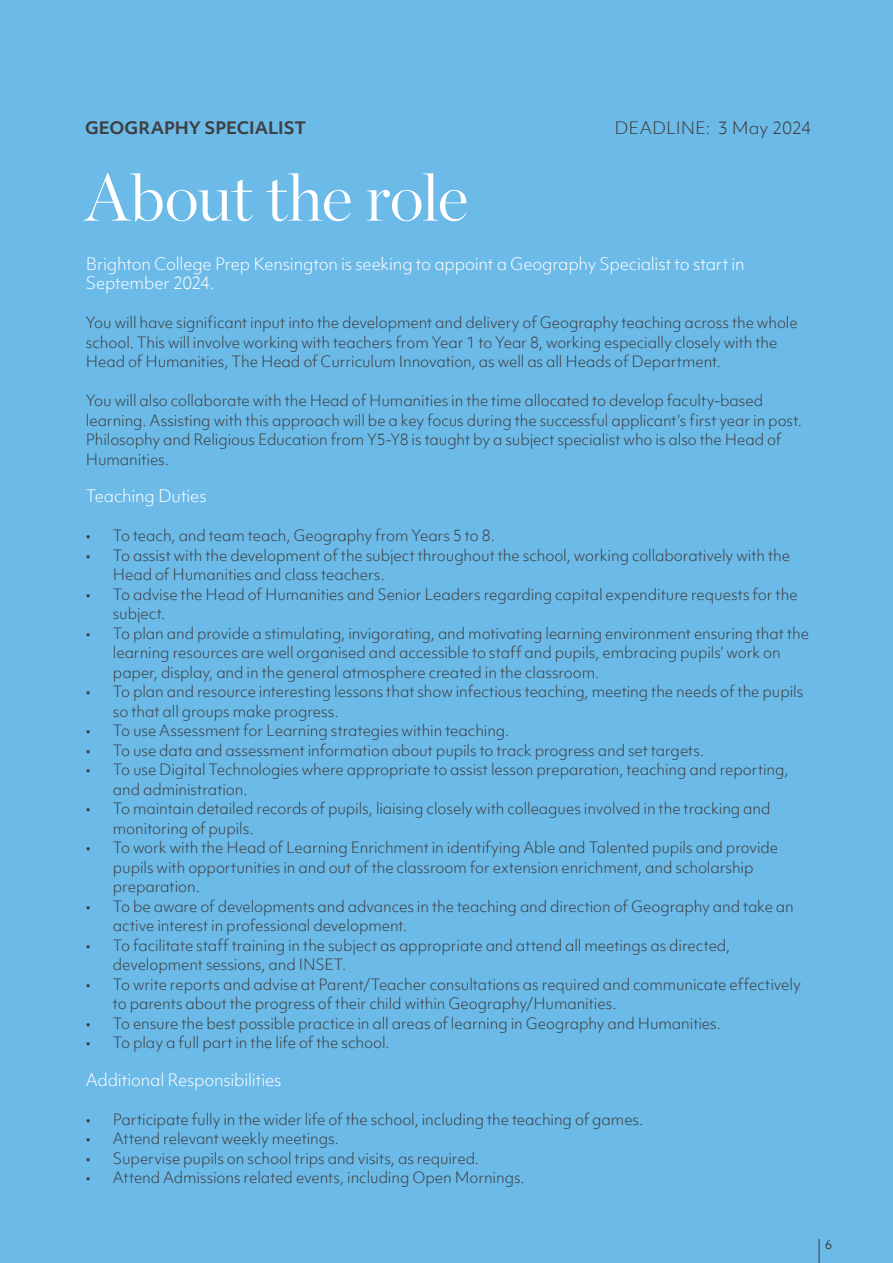
<style>
.page{position:relative;width:893px;height:1263px;background:#6bbae8}
.page>*{position:absolute;margin:0;border:0;box-sizing:border-box;transform-origin:0 0}
.t1{font:300 66px "Chronicle Display";letter-spacing:-.02em;color:#fff}
.t2{font:300 16.5px/19.5px "Objektiv Mk 1";letter-spacing:-.01em;color:#fff;scale:.96 1}
.t3{font:700 16.5px "Objektiv Mk 1";color:#3e3e3f}
.t4{font:300 16.5px "Objektiv Mk 1";letter-spacing:-.005em;color:#3e3e3f}
.t5{font:300 15px/19.5px "Objektiv Mk 1";letter-spacing:-.005em;color:#3e3e3f;scale:.96 1}
.t6{font:12px "Objektiv Mk 1";color:#3e3e3f}
</style>
<div class="page">
<svg style="left:819px;top:1239px;width:1px;height:24px"></svg>
<p class="t3" style="left:85px;top:117px;width:223px">GEOGRAPHY SPECIALIST</p>
<p class="t4" style="left:615px;top:117px;width:198px">DEADLINE: 3 May 2024</p>
<h1 class="t1" style="left:85px;top:147px;width:385px">About the role</h1>
<p class="t2" style="left:86px;top:253px;width:688px">Brighton College Prep Kensington is seeking to appoint a Geography Specialist to start in<br>September 2024.</p>
<p class="t5" style="left:86px;top:313px;width:743px">You will have significant input into the development and delivery of Geography teaching across the whole school. This will involve working with teachers from Year 1 to Year 8, working especially closely with the<br>Head of Humanities, The Head of Curriculum Innovation, as well as all Heads of Department.</p>
<p class="t5" style="left:86px;top:391px;width:747px">You will also collaborate with the Head of Humanities in the time allocated to develop faculty-based learning. Assisting with this approach will be a key focus during the successful applicant’s first year in post.<br>Philosophy and Religious Education from Y5-Y8 is taught by a subject specialist who is also the Head of Humanities.</p>
<p class="t2" style="left:86px;top:486px;width:127px">Teaching Duties</p>
<p class="t5" style="left:86px;top:526px;width:427px">• To teach, and team teach, Geography from Years 5 to 8.</p>
<p class="t5" style="left:113px;top:545px;width:707px;text-indent:-27px">• To assist with the development of the subject throughout the school, working collaboratively with the<br>Head of Humanities and class teachers.</p>
<p class="t5" style="left:113px;top:584px;width:715px;text-indent:-27px">• To advise the Head of Humanities and Senior Leaders regarding capital expenditure requests for the subject.</p>
<p class="t5" style="left:113px;top:623px;width:727px;text-indent:-27px">• To plan and provide a stimulating, invigorating, and motivating learning environment ensuring that the learning resources are well organised and accessible to staff and pupils, embracing pupils’ work on paper, display, and in the general atmosphere created in the classroom.</p>
<p class="t5" style="left:113px;top:682px;width:721px;text-indent:-27px">• To plan and resource interesting lessons that show infectious teaching, meeting the needs of the pupils so that all groups make progress.</p>
<p class="t5" style="left:86px;top:721px;width:443px">• To use Assessment for Learning strategies within teaching.</p>
<p class="t5" style="left:86px;top:740px;width:646px">• To use data and assessment information about pupils to track progress and set targets.</p>
<p class="t5" style="left:113px;top:760px;width:705px;text-indent:-27px">• To use Digital Technologies where appropriate to assist lesson preparation, teaching and reporting, and administration.</p>
<p class="t5" style="left:113px;top:799px;width:687px;text-indent:-27px">• To maintain detailed records of pupils, liaising closely with colleagues involved in the tracking and monitoring of pupils.</p>
<p class="t5" style="left:113px;top:838px;width:695px;text-indent:-27px">• To work with the Head of Learning Enrichment in identifying Able and Talented pupils and provide pupils with opportunities in and out of the classroom for extension enrichment, and scholarship preparation.</p>
<p class="t5" style="left:113px;top:896px;width:711px;text-indent:-27px">• To be aware of developments and advances in the teaching and direction of Geography and take an active interest in professional development.</p>
<p class="t5" style="left:113px;top:935px;width:645px;text-indent:-27px">• To facilitate staff training in the subject as appropriate and attend all meetings as directed, development sessions, and INSET.</p>
<p class="t5" style="left:113px;top:974px;width:718px;text-indent:-27px">• To write reports and advise at Parent/Teacher consultations as required and communicate effectively to parents about the progress of their child within Geography/Humanities.</p>
<p class="t5" style="left:86px;top:1013px;width:663px">• To ensure the best possible practice in all areas of learning in Geography and Humanities.</p>
<p class="t5" style="left:86px;top:1033px;width:318px">• To play a full part in the life of the school.</p>
<p class="t2" style="left:86px;top:1069px;width:205px">Additional Responsibilities</p>
<p class="t5" style="left:86px;top:1109px;width:582px">• Participate fully in the wider life of the school, including the teaching of games.</p>
<p class="t5" style="left:86px;top:1129px;width:265px">• Attend relevant weekly meetings.</p>
<p class="t5" style="left:86px;top:1148px;width:411px">• Supervise pupils on school trips and visits, as required.</p>
<p class="t5" style="left:86px;top:1168px;width:459px">• Attend Admissions related events, including Open Mornings.</p>
<p class="t6" style="left:825px;top:1236px;width:9px">6</p>
</div>
